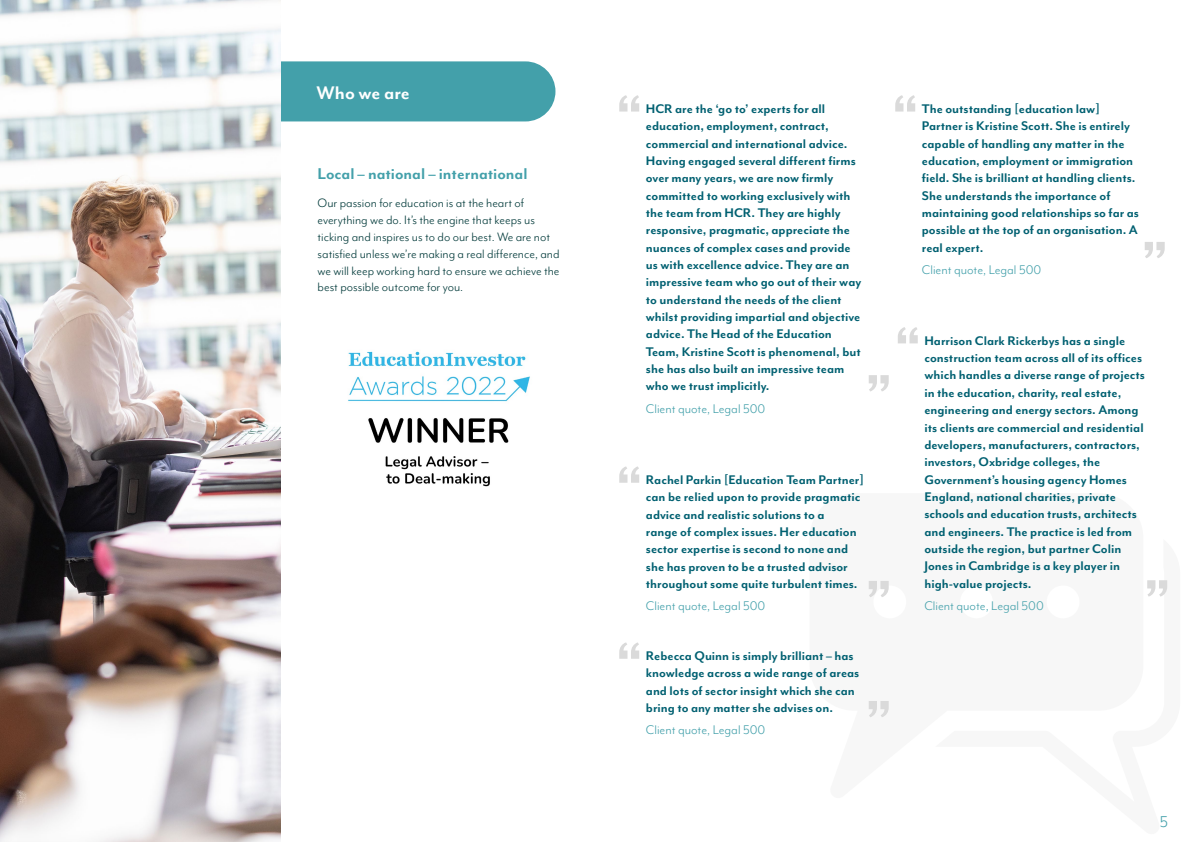
<style>
.page{position:relative;width:1191px;height:842px;background:#fff}
.page>*{position:absolute;margin:0;border:0;box-sizing:border-box;transform-origin:0 0}
.t1{font:800 59.6px "Mr Eaves Mod OT";color:#dadada}
.t2{font:700 21px "Mr Eaves Mod OT";color:#fff}
.t3{font:700 18px "Mr Eaves Mod OT";color:#43a0aa}
.t4{font:18px "Mr Eaves Mod OT";color:#43a0aa}
.t5{font:700 14.4px/17.3px "Mr Eaves Mod OT";color:#006071}
.t6{font:14.4px "Mr Eaves Mod OT";color:#43a0aa}
.t7{font:14px/16.8px "Mr Eaves Mod OT";color:#023a3a}
</style>
<div class="page">
<div style="left:87px;top:59px;width:470px;height:64px;background:#43a0aa;border-radius:32px"></div>
<div style="left:85px;top:57px;width:474px;height:68px;border:4px solid #fff;border-radius:32px"></div>
<img style="left:0;top:0;width:281px;height:842px">
<img style="left:348px;top:351px;width:182px;height:136px">
<h2 class="t2" style="left:317px;top:81px;width:95px">Who we are</h2>
<p class="t3" style="left:317px;top:164px;width:211px">Local – national – international</p>
<p class="t7" style="left:317px;top:195px;width:243px">Our passion for education is at the heart of everything we do. It’s the engine that keeps us ticking and inspires us to do our best. We are not satisfied unless we’re making a real difference, and we will keep working hard to ensure we achieve the best possible outcome for you.</p>
<h1 class="t1" style="left:616px;top:79px;width:28px">“</h1>
<h1 class="t1" style="left:892px;top:79px;width:28px">“</h1>
<p class="t5" style="left:922px;top:100px;width:219px">The outstanding [education law] Partner is Kristine Scott. She is entirely capable of handling any matter in the education, employment or immigration field. She is brilliant at handling clients.<br>She understands the importance of maintaining good relationships so far as possible at the top of an organisation. A real expert.</p>
<p class="t6" style="left:922px;top:262px;width:121px">Client quote, Legal 500</p>
<p class="t5" style="left:646px;top:100px;width:217px">HCR are the ‘go to’ experts for all education, employment, contract, commercial and international advice.<br>Having engaged several different firms over many years, we are now firmly committed to working exclusively with the team from HCR. They are highly responsive, pragmatic, appreciate the nuances of complex cases and provide us with excellence advice. They are an impressive team who go out of their way to understand the needs of the client whilst providing impartial and objective advice. The Head of the Education Team, Kristine Scott is phenomenal, but she has also built an impressive team who we trust implicitly.</p>
<p class="t6" style="left:646px;top:400px;width:121px">Client quote, Legal 500</p>
<h1 class="t1" style="left:1168px;top:274px;width:28px;rotate:-180deg">“</h1>
<h1 class="t1" style="left:894px;top:311px;width:28px">“</h1>
<p class="t5" style="left:924px;top:332px;width:222px">Harrison Clark Rickerbys has a single construction team across all of its offices which handles a diverse range of projects in the education, charity, real estate, engineering and energy sectors. Among its clients are commercial and residential developers, manufacturers, contractors, investors, Oxbridge colleges, the Government’s housing agency Homes England, national charities, private schools and education trusts, architects and engineers. The practice is led from outside the region, but partner Colin Jones in Cambridge is a key player in high-value projects.</p>
<p class="t6" style="left:924px;top:597px;width:121px">Client quote, Legal 500</p>
<h1 class="t1" style="left:892px;top:407px;width:28px;rotate:-180deg">“</h1>
<h1 class="t1" style="left:616px;top:450px;width:28px">“</h1>
<p class="t5" style="left:646px;top:471px;width:220px">Rachel Parkin [Education Team Partner] can be relied upon to provide pragmatic advice and realistic solutions to a<br>range of complex issues. Her education sector expertise is second to none and she has proven to be a trusted advisor throughout some quite turbulent times.</p>
<p class="t6" style="left:646px;top:598px;width:121px">Client quote, Legal 500</p>
<p class="t5" style="left:646px;top:647px;width:215px">Rebecca Quinn is simply brilliant – has knowledge across a wide range of areas and lots of sector insight which she can bring to any matter she advises on.</p>
<p class="t6" style="left:646px;top:722px;width:121px">Client quote, Legal 500</p>
<h1 class="t1" style="left:1170px;top:612px;width:28px;rotate:-180deg">“</h1>
<h1 class="t1" style="left:892px;top:613px;width:28px;rotate:-180deg">“</h1>
<h1 class="t1" style="left:616px;top:626px;width:28px">“</h1>
<h1 class="t1" style="left:892px;top:733px;width:28px;rotate:-180deg">“</h1>
<p class="t4" style="left:1159px;top:812px;width:10px">5</p>
</div>
